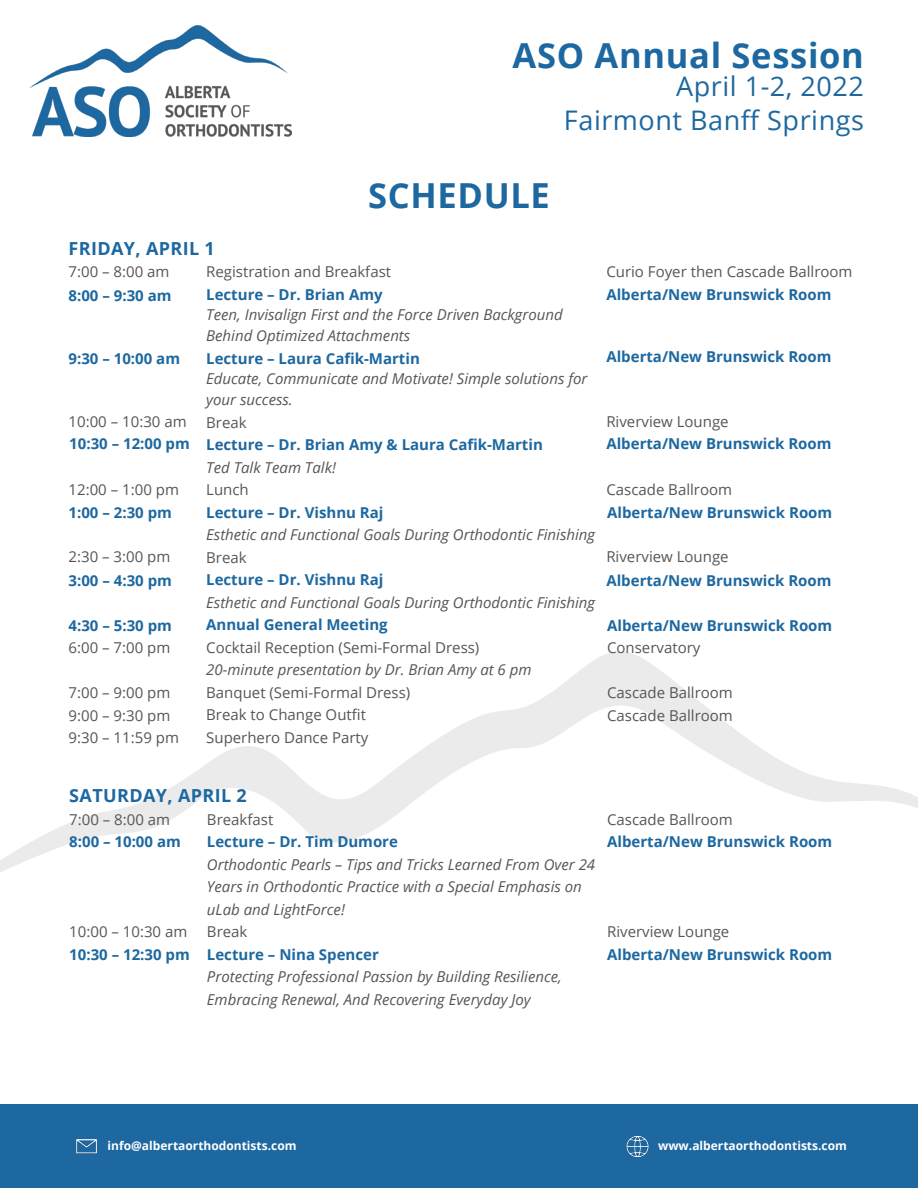
<style>
.page{position:relative;width:918px;height:1188px;background:#fff}
.page>*{position:absolute;margin:0;border:0;box-sizing:border-box;transform-origin:0 0}
.Header__Centered{font:700 34.5px "Open Sans";letter-spacing:.02em;color:#1d68a0}
.Sub-Header{font:27px "Open Sans";letter-spacing:.02em;color:#1d68a0}
.t1{font:700 18px "Open Sans";letter-spacing:.02em;color:#1d68a0}
.Body_Text{font:italic 15px/22.5px "Open Sans";color:#565656}
.Body_Text-2{font:700 15px "Open Sans";color:#1d68a0}
.Body_Text-3{font:15px "Open Sans";color:#565656}
.t2{font:700 12px "Open Sans";color:#fff}
</style>
<div class="page">
<svg style="left:0;top:651px;width:918px;height:221px"></svg>
<img style="left:30px;top:26px;width:262px;height:110px">
<div style="left:0;top:1105px;width:918px;height:83px;background:#1d68a0"></div>
<img style="left:76px;top:1139px;width:21px;height:15px">
<img style="left:626px;top:1135px;width:23px;height:23px">
<p class="Header__Centered" style="left:513px;top:31px;width:353px">ASO Annual Session</p>
<p class="t1" style="left:69px;top:235px;width:148px">FRIDAY, APRIL 1</p>
<p class="Sub-Header" style="left:676px;top:68px;width:189px">April 1-2, 2022</p>
<p class="Sub-Header" style="left:564px;top:102px;width:302px">Fairmont Banff Springs</p>
<p class="Header__Centered" style="left:368px;top:171px;width:183px">SCHEDULE</p>
<p class="Body_Text-3" style="left:69px;top:262px;width:102px">7:00 – 8:00 am</p>
<p class="Body_Text-2" style="left:69px;top:285px;width:104px">8:00 – 9:30 am</p>
<p class="Body_Text-2" style="left:69px;top:348px;width:113px">9:30 – 10:00 am</p>
<p class="Body_Text-3" style="left:69px;top:411px;width:120px">10:00 – 10:30 am</p>
<p class="Body_Text-2" style="left:69px;top:433px;width:122px">10:30 – 12:00 pm</p>
<p class="Body_Text-3" style="left:69px;top:479px;width:112px">12:00 – 1:00 pm</p>
<p class="Body_Text-2" style="left:69px;top:502px;width:105px">1:00 – 2:30 pm</p>
<p class="Body_Text-3" style="left:69px;top:547px;width:103px">2:30 – 3:00 pm</p>
<p class="Body_Text-2" style="left:69px;top:570px;width:105px">3:00 – 4:30 pm</p>
<p class="Body_Text-2" style="left:69px;top:615px;width:105px">4:30 – 5:30 pm</p>
<p class="Body_Text-3" style="left:69px;top:638px;width:103px">6:00 – 7:00 pm</p>
<p class="Body_Text-3" style="left:69px;top:683px;width:103px">7:00 – 9:00 pm</p>
<p class="Body_Text-3" style="left:69px;top:705px;width:103px">9:00 – 9:30 pm</p>
<p class="Body_Text-3" style="left:69px;top:728px;width:112px">9:30 – 11:59 pm</p>
<p class="Body_Text-3" style="left:206px;top:262px;width:186px">Registration and Breakfast</p>
<p class="Body_Text-2" style="left:206px;top:284px;width:178px">Lecture – Dr. Brian Amy</p>
<p class="Body_Text" style="left:206px;top:303px;width:358px;line-height:21.6px">Teen, Invisalign First and the Force Driven Background<br>Behind Optimized Attachments</p>
<p class="Body_Text-2" style="left:206px;top:348px;width:215px">Lecture – Laura Cafik-Martin</p>
<p class="Body_Text" style="left:206px;top:367px;width:383px;line-height:21.6px">Educate, Communicate and Motivate! Simple solutions for your success.</p>
<p class="Body_Text-3" style="left:206px;top:412px;width:42px">Break</p>
<p class="Body_Text-2" style="left:206px;top:434px;width:338px">Lecture – Dr. Brian Amy &amp; Laura Cafik-Martin</p>
<p class="Body_Text" style="left:206px;top:456px;width:131px">Ted Talk Team Talk!</p>
<p class="Body_Text-3" style="left:206px;top:480px;width:44px">Lunch</p>
<p class="Body_Text-2" style="left:206px;top:502px;width:179px">Lecture – Dr. Vishnu Raj</p>
<p class="Body_Text" style="left:206px;top:523px;width:390px">Esthetic and Functional Goals During Orthodontic Finishing</p>
<p class="Body_Text-3" style="left:206px;top:547px;width:42px">Break</p>
<p class="Body_Text-2" style="left:206px;top:569px;width:179px">Lecture – Dr. Vishnu Raj</p>
<p class="Body_Text" style="left:206px;top:591px;width:390px">Esthetic and Functional Goals During Orthodontic Finishing</p>
<p class="Body_Text-2" style="left:206px;top:614px;width:183px">Annual General Meeting</p>
<p class="Body_Text-3" style="left:206px;top:637px;width:275px">Cocktail Reception (Semi-Formal Dress)</p>
<p class="Body_Text" style="left:206px;top:658px;width:327px">20-minute presentation by Dr. Brian Amy at 6 pm</p>
<p class="Body_Text-3" style="left:206px;top:682px;width:206px">Banquet (Semi-Formal Dress)</p>
<p class="Body_Text-3" style="left:206px;top:705px;width:161px">Break to Change Outfit</p>
<p class="Body_Text-3" style="left:206px;top:727px;width:164px">Superhero Dance Party</p>
<p class="Body_Text-3" style="left:606px;top:262px;width:248px">Curio Foyer then Cascade Ballroom</p>
<p class="Body_Text-2" style="left:606px;top:284px;width:227px">Alberta/New Brunswick Room</p>
<p class="Body_Text-2" style="left:606px;top:346px;width:227px">Alberta/New Brunswick Room</p>
<p class="Body_Text-3" style="left:606px;top:411px;width:124px">Riverview Lounge</p>
<p class="Body_Text-2" style="left:606px;top:433px;width:227px">Alberta/New Brunswick Room</p>
<p class="Body_Text-3" style="left:606px;top:479px;width:127px">Cascade Ballroom</p>
<p class="Body_Text-2" style="left:607px;top:502px;width:227px">Alberta/New Brunswick Room</p>
<p class="Body_Text-3" style="left:606px;top:547px;width:124px">Riverview Lounge</p>
<p class="Body_Text-2" style="left:606px;top:570px;width:227px">Alberta/New Brunswick Room</p>
<p class="Body_Text-2" style="left:607px;top:615px;width:227px">Alberta/New Brunswick Room</p>
<p class="Body_Text-3" style="left:607px;top:638px;width:95px">Conservatory</p>
<p class="Body_Text-3" style="left:607px;top:683px;width:127px">Cascade Ballroom</p>
<p class="Body_Text-3" style="left:607px;top:705px;width:127px">Cascade Ballroom</p>
<p class="t1" style="left:69px;top:783px;width:179px">SATURDAY, APRIL 2</p>
<p class="Body_Text-3" style="left:69px;top:809px;width:102px">7:00 – 8:00 am</p>
<p class="Body_Text-2" style="left:69px;top:831px;width:113px">8:00 – 10:00 am</p>
<p class="Body_Text-3" style="left:69px;top:922px;width:120px">10:00 – 10:30 am</p>
<p class="Body_Text-2" style="left:69px;top:944px;width:122px">10:30 – 12:30 pm</p>
<p class="Body_Text-3" style="left:207px;top:809px;width:68px">Breakfast</p>
<p class="Body_Text-2" style="left:207px;top:831px;width:193px">Lecture – Dr. Tim Dumore</p>
<p class="Body_Text" style="left:207px;top:853px;width:390px">Orthodontic Pearls – Tips and Tricks Learned From Over 24<br>Years in Orthodontic Practice with a Special Emphasis on uLab and LightForce!</p>
<p class="Body_Text-3" style="left:207px;top:922px;width:42px">Break</p>
<p class="Body_Text-2" style="left:207px;top:944px;width:173px">Lecture – Nina Spencer</p>
<p class="Body_Text" style="left:207px;top:965px;width:356px">Protecting Professional Passion by Building Resilience,<br>Embracing Renewal, And Recovering Everyday Joy</p>
<p class="Body_Text-3" style="left:607px;top:809px;width:127px">Cascade Ballroom</p>
<p class="Body_Text-2" style="left:607px;top:831px;width:227px">Alberta/New Brunswick Room</p>
<p class="Body_Text-3" style="left:607px;top:922px;width:124px">Riverview Lounge</p>
<p class="Body_Text-2" style="left:607px;top:944px;width:227px">Alberta/New Brunswick Room</p>
<p class="t2" style="left:108px;top:1138px;width:190px">info@albertaorthodontists.com</p>
<p class="t2" style="left:658px;top:1137px;width:190px">www.albertaorthodontists.com</p>
</div>
